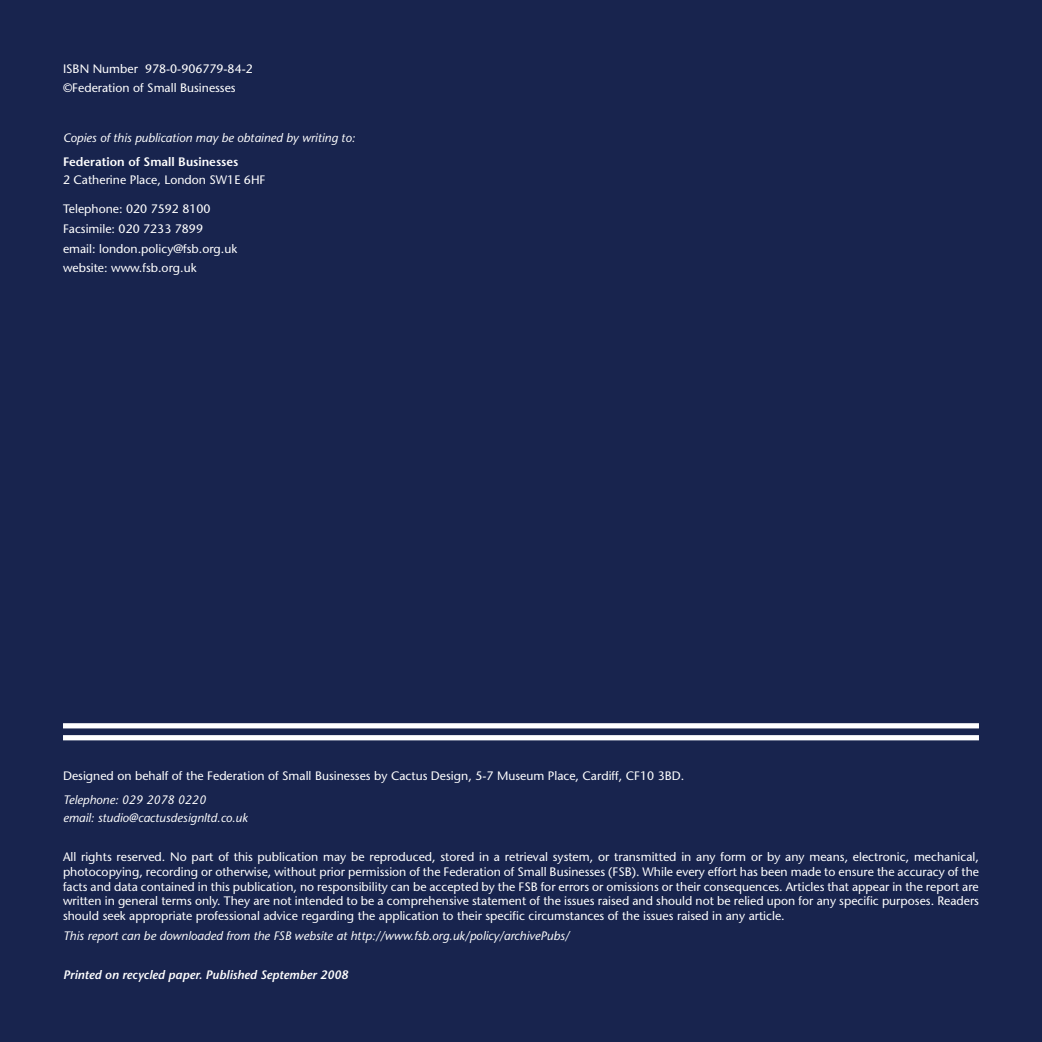
<style>
.page{position:relative;width:1042px;height:1042px;background:#18244e}
.page>*{position:absolute;margin:0;border:0;box-sizing:border-box;transform-origin:0 0}
.t1{font:12.25px/19.6px "Stone Sans";color:#fff}
.t2{font:italic 12.25px/17.2px "Stone Sans";color:#fff}
.t3{font:italic 600 12.25px "Stone Sans";color:#fff}
.t4{font:600 12.25px "Stone Sans";color:#fff}
</style>
<div class="page">
<div style="left:63px;top:735px;width:916px;height:5px;background:#fff"></div>
<div style="left:63px;top:723px;width:916px;height:5px;background:#fff"></div>
<p class="t1" style="left:63px;top:59px;width:191px">ISBN Number 978-0-906779-84-2 ©Federation of Small Businesses</p>
<p class="t2" style="left:63px;top:129px;width:294px">Copies of this publication may be obtained by writing to:</p>
<p class="t4" style="left:63px;top:155px;width:177px">Federation of Small Businesses</p>
<p class="t1" style="left:63px;top:169px;width:204px">2 Catherine Place, London SW1E 6HF</p>
<p class="t1" style="left:63px;top:199px;width:176px">Telephone: 020 7592 8100<br>Facsimile: 020 7233 7899 email: london.policy@fsb.org.uk website: www.fsb.org.uk</p>
<p class="t1" style="left:63px;top:765px;width:623px">Designed on behalf of the Federation of Small Businesses by Cactus Design, 5-7 Museum Place, Cardiff, CF10 3BD.</p>
<p class="t2" style="left:63px;top:791px;width:186px">Telephone: 029 2078 0220<br>email: studio@cactusdesignltd.co.uk</p>
<p class="t1" style="left:63px;top:849px;width:917px;line-height:14.7px;text-align:justify">All rights reserved. No part of this publication may be reproduced, stored in a retrieval system, or transmitted in any form or by any means, electronic, mechanical, photocopying, recording or otherwise, without prior permission of the Federation of Small Businesses (FSB). While every effort has been made to ensure the accuracy of the facts and data contained in this publication, no responsibility can be accepted by the FSB for errors or omissions or their consequences. Articles that appear in the report are written in general terms only. They are not intended to be a comprehensive statement of the issues raised and should not be relied upon for any specific purposes. Readers should seek appropriate professional advice regarding the application to their specific circumstances of the issues raised in any article.</p>
<p class="t2" style="left:63px;top:926px;width:508px">This report can be downloaded from the FSB website at http://www.fsb.org.uk/policy/archivePubs/</p>
<p class="t3" style="left:63px;top:967px;width:287px">Printed on recycled paper. Published September 2008</p>
</div>
